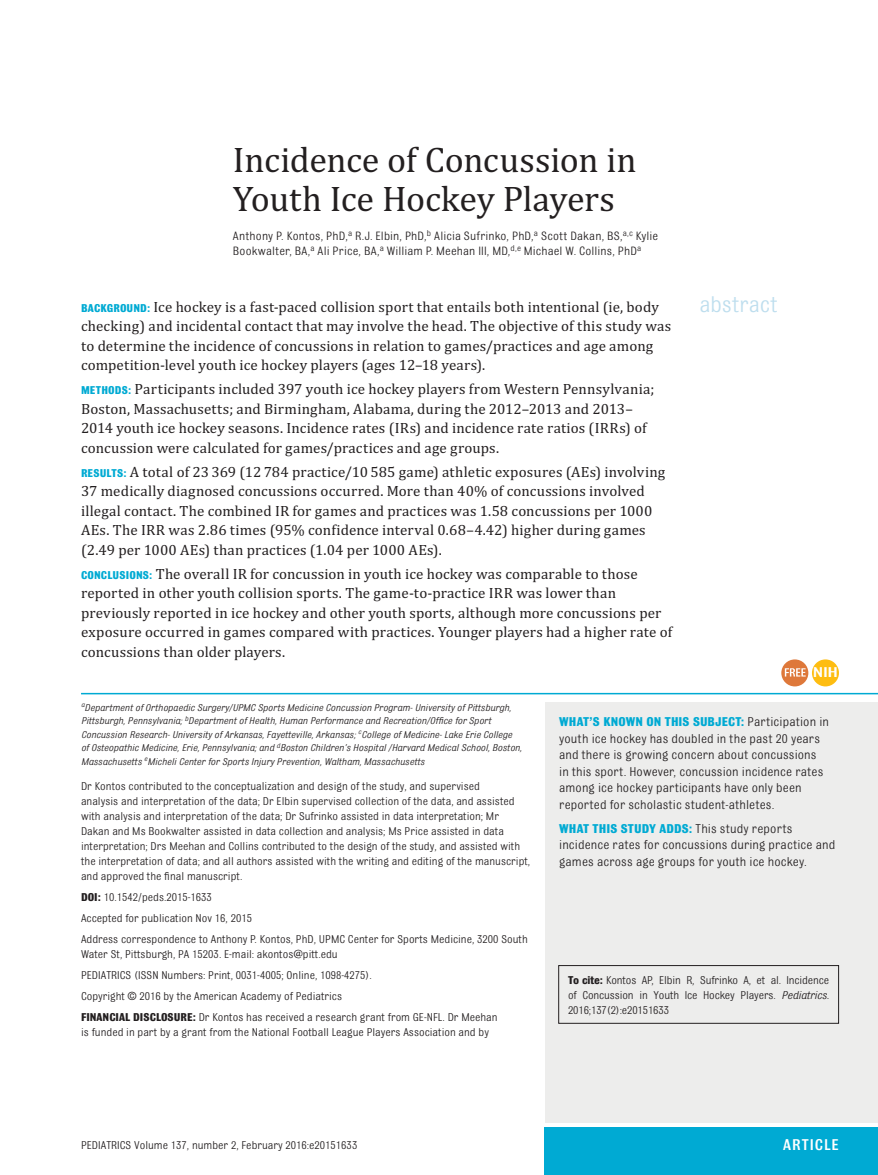
<style>
.page{position:relative;width:878px;height:1175px;background:#fff}
.page>*{position:absolute;margin:0;border:0;box-sizing:border-box;transform-origin:0 0}
.t1{font:36px/39px "Cambria";letter-spacing:-.01em;color:#231f20}
.t2{font:24px "Bulldog Std";color:#bedeee}
.t3{font:16.5px "Bulldog Medium Std";letter-spacing:.055em;color:#fff}
.t4{font:15px/19.5px "Cambria";letter-spacing:.01em;color:#231f20}
.t5{font:15px "Bulldog Medium Std";color:#fff;scale:1.3 1}
.t6{font:13.5px/16.5px "Bulldog Std";letter-spacing:.01em;color:#231f20}
.t7{font:12.75px/15px "Bulldog Std";letter-spacing:.01em;color:#231f20}
.t8{font:12px/15px "Bulldog Std";color:#231f20}
.t9{font:italic 10.5px/13.5px "Bulldog Std";color:#231f20}
.s1{font-family:"Bulldog Std";font-weight:700;font-size:12px;color:#00aad3}
.s2{font-weight:700}
.s3{font-weight:700;color:#00aad3}
.s4{font-style:italic}
</style>
<div class="page">
<div style="left:545px;top:1127px;width:333px;height:47px;background:#00aad3"></div>
<hr style="left:81px;top:693px;width:797px;height:1px;background:#00aad3">
<div style="left:545px;top:862px;width:333px;height:260px;background:#ededec"></div>
<div style="left:781px;top:659px;width:27px;height:27px;background:#de783a;border-radius:50%"></div>
<svg style="left:784px;top:668px;width:21px;height:8px"></svg>
<div style="left:812px;top:659px;width:26px;height:27px;background:#febd11;border-radius:50%"></div>
<div style="left:558px;top:965px;width:280px;height:58px;border:1px solid #231f20"></div>
<div style="left:545px;top:702px;width:333px;height:163px;background:#ededec"></div>
<h1 class="t1" style="left:233px;top:144px;width:405px">Incidence of Concussion in<br>Youth Ice Hockey Players</h1>
<p class="t7" style="left:233px;top:229px;width:427px">Anthony P. Kontos, PhD,<sup>a</sup> R.J. Elbin, PhD,<sup>b</sup> Alicia Sufrinko, PhD,<sup>a</sup> Scott Dakan, BS,<sup>a,c</sup> Kylie<br>Bookwalter, BA,<sup>a</sup> Ali Price, BA,<sup>a</sup> William P. Meehan III, MD,<sup>d,e</sup> Michael W. Collins, PhD<sup>a</sup></p>
<p class="t4" style="left:81px;top:298px;width:579px"><span class="s1">BACKGROUND:</span> Ice hockey is a fast-paced collision sport that entails both intentional (ie, body</p>
<h2 class="t2" style="left:699px;top:294px;width:80px">abstract</h2>
<p class="t4" style="left:81px;top:318px;width:592px">checking) and incidental contact that may involve the head. The objective of this study was to determine the incidence of concussions in relation to games/practices and age among competition-level youth ice hockey players (ages 12–18 years).</p>
<p class="t4" style="left:81px;top:381px;width:575px"><span class="s1">METHODS:</span> Participants included 397 youth ice hockey players from Western Pennsylvania; Boston, Massachusetts; and Birmingham, Alabama, during the 2012–2013 and 2013– 2014 youth ice hockey seasons. Incidence rates (IRs) and incidence rate ratios (IRRs) of concussion were calculated for games/practices and age groups.</p>
<p class="t4" style="left:81px;top:463px;width:585px"><span class="s1">RESULTS:</span> A total of 23 369 (12 784 practice/10 585 game) athletic exposures (AEs) involving 37 medically diagnosed concussions occurred. More than 40% of concussions involved illegal contact. The combined IR for games and practices was 1.58 concussions per 1000<br>AEs. The IRR was 2.86 times (95% confidence interval 0.68–4.42) higher during games (2.49 per 1000 AEs) than practices (1.04 per 1000 AEs).</p>
<p class="t4" style="left:81px;top:565px;width:592px"><span class="s1">CONCLUSIONS:</span> The overall IR for concussion in youth ice hockey was comparable to those reported in other youth collision sports. The game-to-practice IRR was lower than previously reported in ice hockey and other youth sports, although more concussions per exposure occurred in games compared with practices. Younger players had a higher rate of concussions than older players.</p>
<p class="t5" style="left:812px;top:666px;width:21px">NIH</p>
<p class="t9" style="left:81px;top:701px;width:442px"><sup>a</sup>Department of Orthopaedic Surgery/UPMC Sports Medicine Concussion Program- University of Pittsburgh, Pittsburgh, Pennsylvania; <sup>b</sup>Department of Health, Human Performance and Recreation/Office for Sport Concussion Research- University of Arkansas, Fayetteville, Arkansas; <sup>c</sup>College of Medicine- Lake Erie College of Osteopathic Medicine, Erie, Pennsylvania; and <sup>d</sup>Boston Children’s Hospital /Harvard Medical School, Boston, Massachusetts <sup>e</sup>Micheli Center for Sports Injury Prevention, Waltham, Massachusetts</p>
<p class="t8" style="left:81px;top:779px;width:450px">Dr Kontos contributed to the conceptualization and design of the study, and supervised<br>analysis and interpretation of the data; Dr Elbin supervised collection of the data, and assisted with analysis and interpretation of the data; Dr Sufrinko assisted in data interpretation; Mr Dakan and Ms Bookwalter assisted in data collection and analysis; Ms Price assisted in data interpretation; Drs Meehan and Collins contributed to the design of the study, and assisted with the interpretation of data; and all authors assisted with the writing and editing of the manuscript, and approved the final manuscript.</p>
<p class="t8" style="left:81px;top:887px;width:448px;line-height:21px"><span class="s2">DOI:</span> 10.1542/peds.2015-1633<br>Accepted for publication Nov 16, 2015<br>Address correspondence to Anthony P. Kontos, PhD, UPMC Center for Sports Medicine, 3200 South</p>
<p class="t8" style="left:81px;top:944px;width:418px;line-height:21px">Water St, Pittsburgh, PA 15203. E-mail: akontos@pitt.edu<br>PEDIATRICS (ISSN Numbers: Print, 0031-4005; Online, 1098-4275).<br>Copyright © 2016 by the American Academy of Pediatrics<br><span class="s2">FINANCIAL DISCLOSURE:</span> Dr Kontos has received a research grant from GE-NFL. Dr Meehan</p>
<p class="t8" style="left:81px;top:1025px;width:409px">is funded in part by a grant from the National Football League Players Association and by</p>
<p class="t6" style="left:559px;top:715px;width:271px"><span class="s3">WHAT’S KNOWN ON THIS SUBJECT:</span> Participation in youth ice hockey has doubled in the past 20 years and there is growing concern about concussions in this sport. However, concussion incidence rates among ice hockey participants have only been reported for scholastic student-athletes.</p>
<p class="t6" style="left:559px;top:821px;width:277px"><span class="s3">WHAT THIS STUDY ADDS:</span> This study reports incidence rates for concussions during practice and games across age groups for youth ice hockey.</p>
<p class="t8" style="left:568px;top:973px;width:263px;text-align:justify"><span class="s2">To cite:</span> Kontos AP, Elbin R, Sufrinko A, et al. Incidence of Concussion in Youth Ice Hockey Players. <span class="s4">Pediatrics.<br></span>2016;137(2):e20151633</p>
<p class="t8" style="left:81px;top:1139px;width:278px">PEDIATRICS Volume 137 , number 2 , February 2016 :e 20151633</p>
<p class="t3" style="left:783px;top:1137px;width:57px">ARTICLE</p>
</div>
